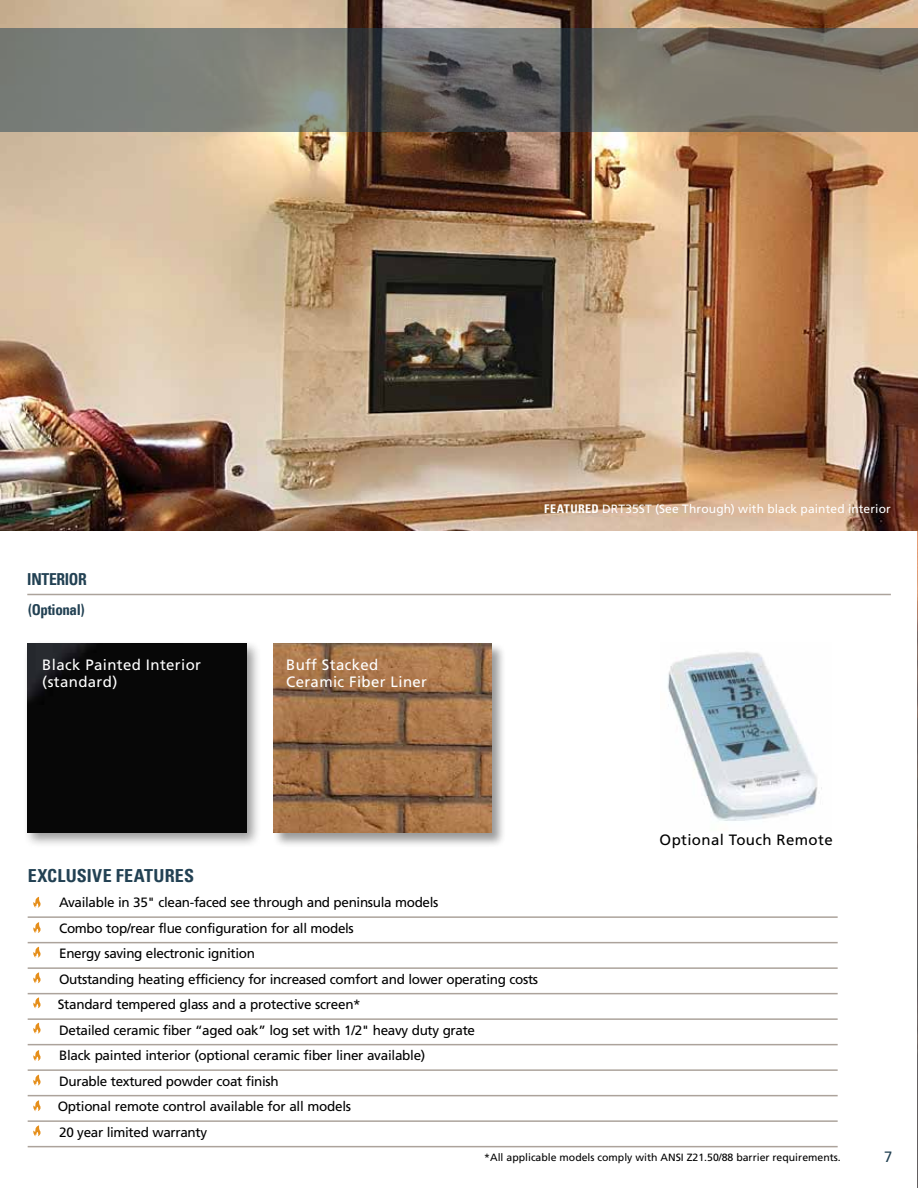
<style>
.page{position:relative;width:918px;height:1188px;background:#fff}
.page>*{position:absolute;margin:0;border:0;box-sizing:border-box;transform-origin:0 0}
.t1{font:18px "Univers Com 67 Bold Cond";letter-spacing:.015em;color:#224153}
.t2{font:16.5px "Univers Com 67 Bold Cond";letter-spacing:-.02em;color:#224153;scale:.95 1}
.t3{font:15px/16.5px "Frutiger LT Std";letter-spacing:.025em;color:#fff}
.t4{font:15px "Frutiger LT Std";letter-spacing:.02em;color:#000}
.t5{font:15px "Univers Com 67 Bold Cond";letter-spacing:-.025em;color:#224153}
.t6{font:15px "Frutiger LT Std";color:#224153}
.t7{font:13.5px/25.5px "Frutiger LT Std";letter-spacing:-.025em;color:#000}
.t8{font:12px "Frutiger LT Std";letter-spacing:.01em;color:#fff}
.t9{font:10.5px "Frutiger LT Std";color:#000}
.s1{font-family:"Univers Com 67 Bold Cond"}
</style>
<div class="page">
<hr style="left:917px;top:0;width:1px;height:1188px;background:#224153">
<div style="left:272px;top:642px;width:234px;height:206px;background:#000;opacity:.4"></div>
<img style="left:274px;top:644px;width:217px;height:189px">
<img style="left:667px;top:652px;width:155px;height:169px">
<div style="left:23px;top:640px;width:238px;height:208px;background:#000;opacity:.4"></div>
<div style="left:27px;top:644px;width:219px;height:189px;background:#070707"></div>
<img style="left:0;top:0;width:918px;height:530px">
<svg style="left:33px;top:897px;width:8px;height:11px"></svg>
<svg style="left:33px;top:922px;width:8px;height:11px"></svg>
<svg style="left:33px;top:1050px;width:8px;height:11px"></svg>
<svg style="left:33px;top:972px;width:8px;height:11px"></svg>
<svg style="left:33px;top:1100px;width:8px;height:11px"></svg>
<svg style="left:33px;top:1125px;width:8px;height:11px"></svg>
<svg style="left:33px;top:997px;width:8px;height:11px"></svg>
<svg style="left:33px;top:1023px;width:8px;height:11px"></svg>
<svg style="left:33px;top:947px;width:8px;height:11px"></svg>
<svg style="left:33px;top:1075px;width:8px;height:11px"></svg>
<hr style="left:28px;top:916px;width:810px;height:2px;background:#aca39b">
<hr style="left:28px;top:942px;width:810px;height:1px;background:#aca39b">
<hr style="left:28px;top:967px;width:810px;height:2px;background:#aca39b">
<hr style="left:28px;top:993px;width:810px;height:1px;background:#aca39b">
<hr style="left:28px;top:1018px;width:810px;height:2px;background:#aca39b">
<hr style="left:28px;top:1044px;width:810px;height:1px;background:#aca39b">
<hr style="left:28px;top:1069px;width:810px;height:2px;background:#aca39b">
<hr style="left:28px;top:1095px;width:810px;height:1px;background:#aca39b">
<hr style="left:28px;top:1120px;width:810px;height:2px;background:#aca39b">
<hr style="left:28px;top:1146px;width:810px;height:1px;background:#aca39b">
<hr style="left:27px;top:594px;width:864px;height:1px;background:#aca39b">
<svg style="left:0;top:28px;width:918px;height:104px;background:#73726b"></svg>
<p class="t2" style="left:27px;top:569px;width:64px">INTERIOR</p>
<p class="t5" style="left:28px;top:601px;width:58px">(Optional)</p>
<p class="t3" style="left:42px;top:657px;width:160px">Black Painted Interior (standard)</p>
<p class="t3" style="left:286px;top:657px;width:142px">Buff Stacked<br>Ceramic Fiber Liner</p>
<p class="t8" style="left:544px;top:501px;width:348px"><span class="s1">FEATURED</span> DRT35ST (See Through) with black painted interior</p>
<p class="t4" style="left:660px;top:831px;width:175px">Optional Touch Remote</p>
<h1 class="t1" style="left:28px;top:864px;width:168px">EXCLUSIVE FEATURES</h1>
<p class="t7" style="left:58px;top:890px;width:482px">Available in 35" clean-faced see through and peninsula models<br>Combo top/rear flue configuration for all models<br>Energy saving electronic ignition<br>Outstanding heating efficiency for increased comfort and lower operating costs Standard tempered glass and a protective screen*<br>Detailed ceramic fiber “aged oak” log set with 1/2" heavy duty grate<br>Black painted interior (optional ceramic fiber liner available)<br>Durable textured powder coat finish<br>Optional remote control available for all models<br>20 year limited warranty</p>
<p class="t9" style="left:484px;top:1152px;width:358px">*All applicable models comply with ANSI Z21.50/88 barrier requirements.</p>
<p class="t6" style="left:884px;top:1148px;width:10px">7</p>
</div>
